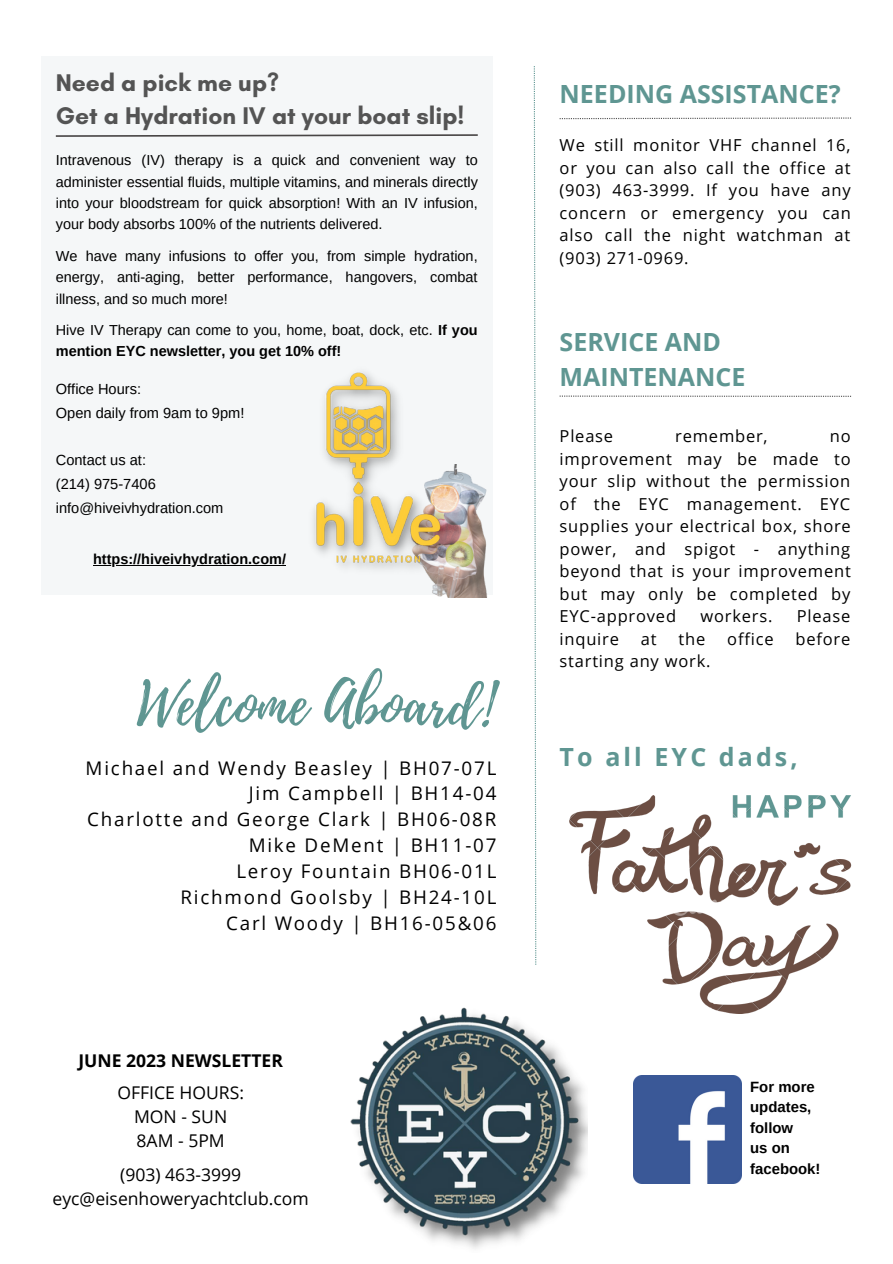
<style>
.page{position:relative;width:893px;height:1264px;background:#fff}
.page>*{position:absolute;margin:0;border:0;box-sizing:border-box;transform-origin:0 0}
.t1{font:58.95px "Playlist Script";color:#5f9692}
.t2{font:700 25.05px/34.8px "Open Sans";color:#5f9692}
.t3{font:700 25.05px "Open Sans";letter-spacing:.125em;color:#5f9692}
.t4{font:700 24.6px "Glacial Indifference";color:#545454}
.t5{font:18.75px "Open Sans";letter-spacing:.095em;color:#000}
.t6{font:17.55px "Open Sans";color:#000}
.t7{font:700 17.55px "Open Sans";color:#000}
.t8{font:16.5px/22.5px "Open Sans";letter-spacing:.05em;color:#000;text-align:justify}
.t9{font:700 14.85px/20.5px "Arimo";color:#000}
.t10{font:14.55px "Arimo";color:#000}
.t11{font:14.4px/21.5px "Arimo";color:#000;text-align:justify}
.t12{font:700 14.4px "Arimo";color:#000}
.s1{font-weight:700}
</style>
<div class="page">
<img style="left:350px;top:1007px;width:237px;height:242px">
<svg style="left:559px;top:117px;width:292px;height:2px"></svg>
<svg style="left:559px;top:395px;width:292px;height:2px"></svg>
<svg style="left:533px;top:66px;width:3px;height:898px"></svg>
<div style="left:41px;top:56px;width:452px;height:538px;background:#f5f7f8"></div>
<svg style="left:55px;top:134px;width:423px;height:3px"></svg>
<img style="left:429px;top:464px;width:59px;height:133px">
<img style="left:313px;top:372px;width:142px;height:205px">
<hr style="left:93px;top:565px;width:193px;height:1px;background:#000">
<img style="left:634px;top:1075px;width:107px;height:108px">
<img style="left:569px;top:795px;width:282px;height:218px">
<p class="t4" style="left:56px;top:67px;width:225px">Need a pick me up?</p>
<p class="t4" style="left:56px;top:101px;width:410px">Get a Hydration IV at your boat slip!</p>
<p class="t11" style="left:56px;top:150px;width:423px">Intravenous (IV) therapy is a quick and convenient way to administer essential fluids, multiple vitamins, and minerals directly into your bloodstream for quick absorption! With an IV infusion, your body absorbs 100% of the nutrients delivered.</p>
<p class="t11" style="left:56px;top:245px;width:423px">We have many infusions to offer you, from simple hydration, energy, anti-aging, better performance, hangovers, combat illness, and so much more!</p>
<p class="t11" style="left:56px;top:319px;width:423px">Hive IV Therapy can come to you, home, boat, dock, etc. <span class="s1">If you mention EYC newsletter, you get 10% off!</span></p>
<p class="t10" style="left:56px;top:381px;width:87px">Office Hours:</p>
<p class="t10" style="left:56px;top:404px;width:190px">Open daily from 9am to 9pm!</p>
<p class="t10" style="left:56px;top:452px;width:92px">Contact us at:</p>
<p class="t10" style="left:56px;top:475px;width:101px">(214) 975-7406</p>
<p class="t10" style="left:56px;top:499px;width:169px">info@hiveivhydration.com</p>
<p class="t12" style="left:93px;top:551px;width:194px">https://hiveivhydration.com/</p>
<p class="t1" style="left:137px;top:662px;width:357px">Welcome Aboard!</p>
<p class="t5" style="left:86px;top:754px;width:412px">Michael and Wendy Beasley | BH07-07L</p>
<p class="t5" style="left:249px;top:780px;width:249px">Jim Campbell | BH14-04</p>
<p class="t5" style="left:87px;top:806px;width:410px">Charlotte and George Clark | BH06-08R</p>
<p class="t5" style="left:249px;top:832px;width:249px">Mike DeMent | BH11-07</p>
<p class="t5" style="left:236px;top:858px;width:261px">Leroy Fountain BH06-01L</p>
<p class="t5" style="left:180px;top:883px;width:317px">Richmond Goolsby | BH24-10L</p>
<p class="t5" style="left:226px;top:909px;width:272px">Carl Woody | BH16-05&amp;06</p>
<p class="t7" style="left:78px;top:1048px;width:206px">JUNE 2023 NEWSLETTER</p>
<p class="t6" style="left:117px;top:1080px;width:128px">OFFICE HOURS:</p>
<p class="t6" style="left:134px;top:1104px;width:95px">MON - SUN</p>
<p class="t6" style="left:137px;top:1128px;width:90px">8AM - 5PM</p>
<p class="t6" style="left:120px;top:1162px;width:122px">(903) 463-3999</p>
<p class="t6" style="left:52px;top:1186px;width:258px">eyc@eisenhoweryachtclub.com</p>
<p class="t2" style="left:559px;top:76px;width:282px">NEEDING ASSISTANCE?</p>
<p class="t8" style="left:559px;top:134px;width:293px">We still monitor VHF channel 16, or you can also call the office at (903) 463-3999. If you have any concern or emergency you can also call the night watchman at (903) 271-0969.</p>
<p class="t2" style="left:559px;top:324px;width:187px">SERVICE AND<br>MAINTENANCE</p>
<p class="t8" style="left:559px;top:424px;width:55px">Please</p>
<p class="t8" style="left:675px;top:424px;width:94px">remember,</p>
<p class="t8" style="left:559px;top:424px;width:293px;text-indent:270px">no improvement may be made to your slip without the permission of the EYC management. EYC supplies your electrical box, shore power, and spigot - anything beyond that is your improvement but may only be completed by EYC-approved</p>
<p class="t8" style="left:700px;top:604px;width:73px">workers.</p>
<p class="t8" style="left:796px;top:604px;width:55px">Please</p>
<p class="t8" style="left:559px;top:627px;width:61px">inquire</p>
<p class="t8" style="left:641px;top:627px;width:17px">at</p>
<p class="t8" style="left:678px;top:627px;width:28px">the</p>
<p class="t8" style="left:727px;top:627px;width:48px">office</p>
<p class="t8" style="left:795px;top:627px;width:56px">before</p>
<p class="t8" style="left:559px;top:649px;width:152px">starting any work.</p>
<p class="t3" style="left:559px;top:739px;width:240px">To all EYC dads,</p>
<p class="t9" style="left:750px;top:1076px;width:66px">For more updates,</p>
<p class="t9" style="left:750px;top:1117px;width:44px">follow</p>
<p class="t9" style="left:750px;top:1137px;width:72px">us on facebook!</p>
</div>
